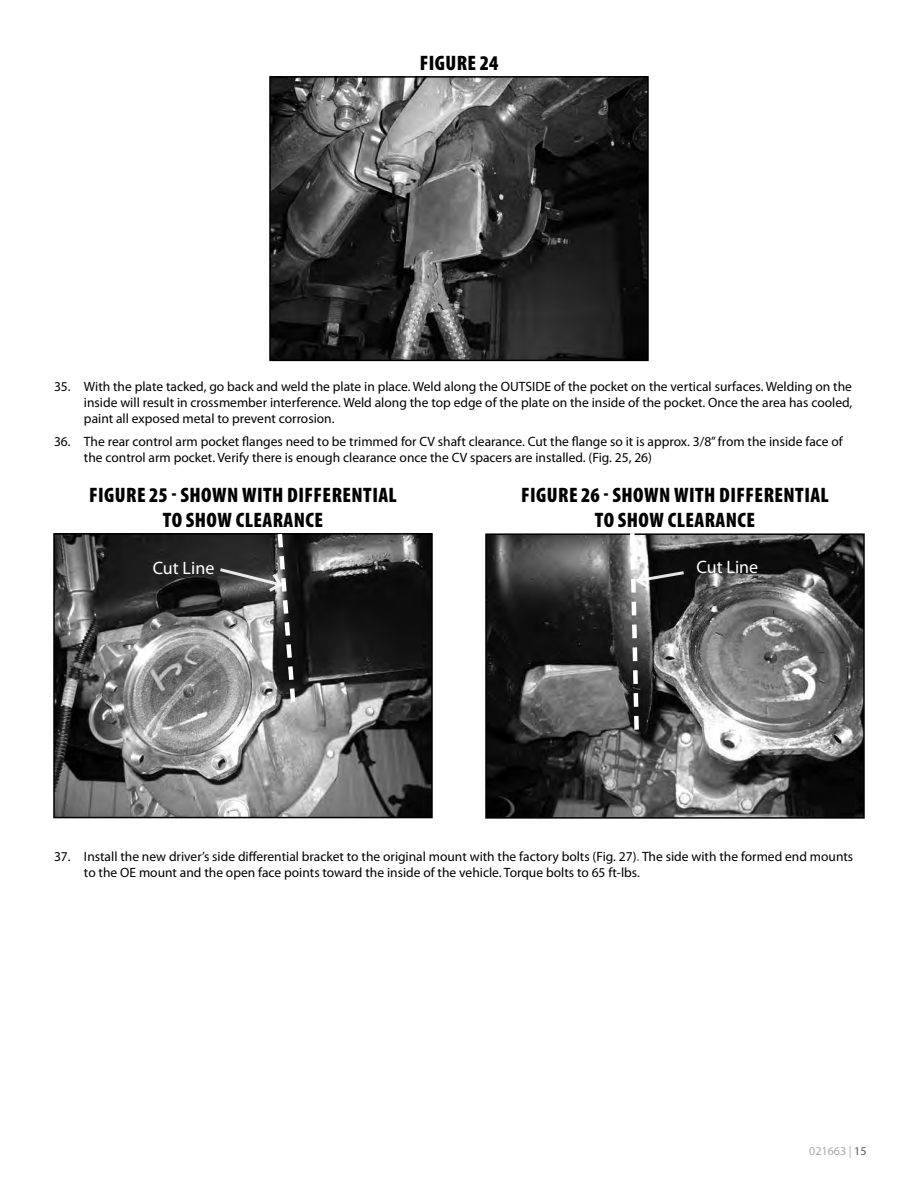
<style>
.page{position:relative;width:918px;height:1188px;background:#fff}
.page>*{position:absolute;margin:0;border:0;box-sizing:border-box;transform-origin:0 0}
.t1{font:900 condensed 21px/25.2px "Myriad Pro";letter-spacing:.02em;color:#000;text-align:center}
.t2{font:18px "Myriad Pro";color:#fff}
.t3{font:13.5px/16.2px "Myriad Pro";color:#000}
.t4{font:12px "Myriad Pro";color:#a7a9ac}
.s1{font-weight:600;color:#939598}
.s2{color:#58595b}
</style>
<div class="page">
<img style="left:272px;top:79px;width:374px;height:279px">
<div style="left:269px;top:76px;width:380px;height:285px;border:2px solid #000"></div>
<img style="left:56px;top:536px;width:374px;height:279px">
<div style="left:53px;top:533px;width:380px;height:285px;border:2px solid #000"></div>
<svg style="left:219px;top:533px;width:79px;height:174px;background:#717171"></svg>
<img style="left:488px;top:536px;width:374px;height:280px">
<div style="left:485px;top:533px;width:380px;height:286px;border:2px solid #000"></div>
<svg style="left:628px;top:533px;width:57px;height:201px;background:#5c5c5c"></svg>
<h1 class="t1" style="left:420px;top:50px;width:80px">FIGURE 24</h1>
<p class="t3" style="left:84px;top:378px;width:770px;text-align:justify;text-indent:-30px">35. With the plate tacked, go back and weld the plate in place. Weld along the OUTSIDE of the pocket on the vertical surfaces. Welding on the inside will result in crossmember interference. Weld along the top edge of the plate on the inside of the pocket. Once the area has cooled, paint all exposed metal to prevent corrosion.</p>
<p class="t3" style="left:84px;top:433px;width:760px;text-indent:-30px">36. The rear control arm pocket flanges need to be trimmed for CV shaft clearance. Cut the flange so it is approx. 3/8” from the inside face of the control arm pocket. Verify there is enough clearance once the CV spacers are installed. (Fig. 25, 26)</p>
<h1 class="t1" style="left:89px;top:482px;width:309px">FIGURE 25 - SHOWN WITH DIFFERENTIAL<br>TO SHOW CLEARANCE</h1>
<h2 class="t2" style="left:153px;top:557px;width:63px">Cut Line</h2>
<h1 class="t1" style="left:521px;top:482px;width:309px">FIGURE 26 - SHOWN WITH DIFFERENTIAL<br>TO SHOW CLEARANCE</h1>
<h2 class="t2" style="left:697px;top:556px;width:63px">Cut Line</h2>
<p class="t3" style="left:84px;top:848px;width:771px;text-indent:-30px">37. Install the new driver’s side differential bracket to the original mount with the factory bolts (Fig. 27)<span class="s1">.</span> The side with the formed end mounts to the OE mount and the open face points toward the inside of the vehicle. Torque bolts to 65 ft-lbs.</p>
<p class="t4" style="left:809px;top:1143px;width:59px">021663 | <span class="s2">15</span></p>
</div>
